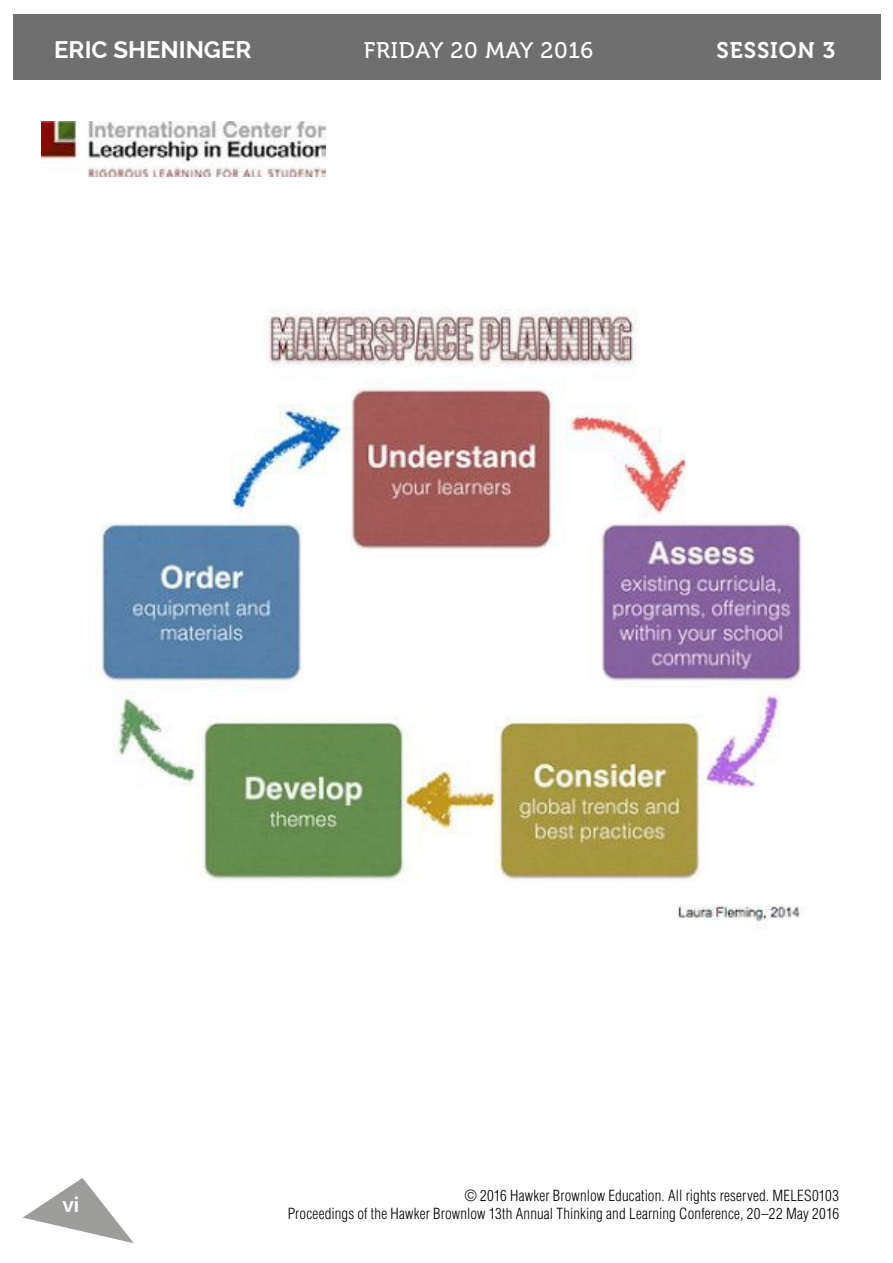
<style>
.page{position:relative;width:893px;height:1263px;background:#fff}
.page>*{position:absolute;margin:0;border:0;box-sizing:border-box;transform-origin:0 0}
.t1{font:700 24px "Raleway";color:#fff}
.t2{font:22.5px "Museo 500";letter-spacing:.035em;color:#fff}
.t3{font:22.5px "Museo 700";letter-spacing:.04em;color:#fff}
.t4{font:700 21px "Raleway";color:#fff}
.t5{font:300 condensed 15px/18px "Helvetica LT Std";letter-spacing:.01em;color:#000;text-align:right}
</style>
<div class="page">
<div style="left:13px;top:14px;width:867px;height:65px;background:#706f6f"></div>
<svg style="left:23px;top:1178px;width:111px;height:65px"></svg>
<img style="left:100px;top:308px;width:704px;height:617px">
<img style="left:42px;top:121px;width:283px;height:55px">
<h1 class="t1" style="left:54px;top:36px;width:199px">ERIC SHENINGER</h1>
<h2 class="t2" style="left:364px;top:38px;width:231px">FRIDAY 20 MAY 2016</h2>
<h2 class="t3" style="left:717px;top:38px;width:120px">SESSION 3</h2>
<h3 class="t4" style="left:63px;top:1193px;width:18px">vi</h3>
<p class="t5" style="left:288px;top:1187px;width:553px">© 2016 Hawker Brownlow Education. All rights reserved. MELES0103<br>Proceedings of the Hawker Brownlow 13th Annual Thinking and Learning Conference, 20–22 May 2016</p>
</div>
